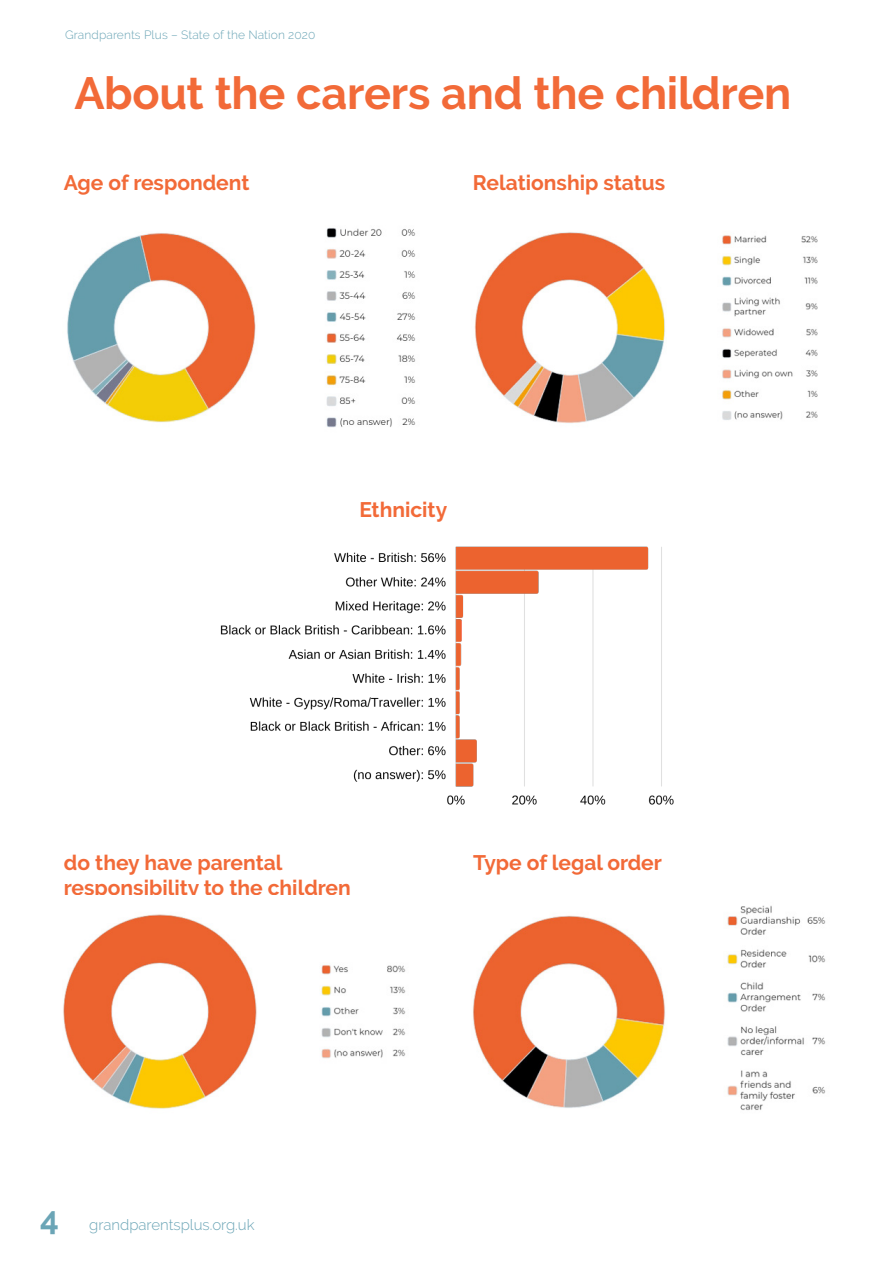
<style>
.page{position:relative;width:893px;height:1263px;background:#fff}
.page>*{position:absolute;margin:0;border:0;box-sizing:border-box;transform-origin:0 0}
._1-_Heading{font:700 45px "Raleway";letter-spacing:-.005em;color:#f26a38}
.Heading_3__Raleway{font:700 21px/25.2px "Raleway";color:#f26a38}
.t1{font:300 15px "Raleway";color:#6ba5b6}
.t2{font:300 12px "Raleway";letter-spacing:.01em;color:#6ba5b6}
.s1{font-weight:700;font-size:33px}
</style>
<div class="page">
<img style="left:67px;top:228px;width:349px;height:200px">
<img style="left:474px;top:232px;width:344px;height:191px">
<img style="left:63px;top:914px;width:343px;height:195px">
<img style="left:473px;top:905px;width:353px;height:205px">
<img style="left:220px;top:546px;width:454px;height:259px">
<p class="t2" style="left:65px;top:28px;width:252px">Grandparents Plus – State of the Nation 2020</p>
<p class="_1-_Heading" style="left:74px;top:68px;width:718px">About the carers and the children</p>
<p class="Heading_3__Raleway" style="left:64px;top:170px;width:187px">Age of respondent</p>
<p class="Heading_3__Raleway" style="left:473px;top:170px;width:194px">Relationship status</p>
<p class="Heading_3__Raleway" style="left:359px;top:497px;width:89px">Ethnicity</p>
<p class="Heading_3__Raleway" style="left:64px;top:850px;width:288px">do they have parental responsibility to the children</p>
<p class="Heading_3__Raleway" style="left:473px;top:850px;width:190px">Type of legal order</p>
<p class="t1" style="left:40px;top:1215px;width:216px"><span class="s1">4</span> grandparentsplus.org.uk</p>
</div>
